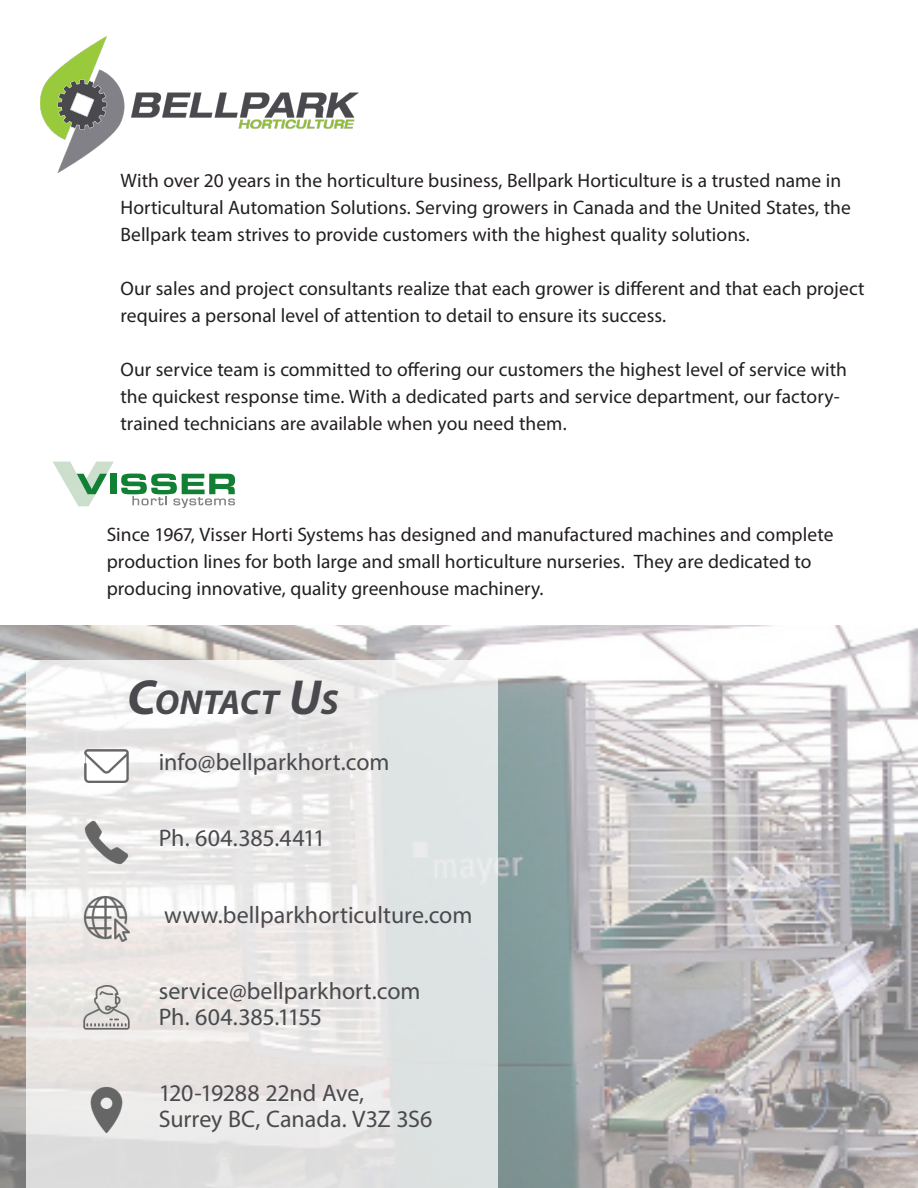
<style>
.page{position:relative;width:918px;height:1188px;background:#fff}
.page>*{position:absolute;margin:0;border:0;box-sizing:border-box;transform-origin:0 0}
.t1{font:italic 700 34.65px "Myriad Pro";letter-spacing:-.005em;color:#4a4a4e}
.t2{font:24px "Myriad Pro";color:#4a4a4e}
.t3{font:19.5px/27px "Myriad Pro";color:#231f20}
.s1{font-size:49.5px}
</style>
<div class="page">
<img style="left:0;top:625px;width:918px;height:563px">
<svg style="left:26px;top:661px;width:471px;height:527px;fill:#e7e5e5"></svg>
<img style="left:83px;top:895px;width:48px;height:48px">
<img style="left:83px;top:1086px;width:48px;height:48px">
<img style="left:83px;top:983px;width:48px;height:48px">
<img style="left:83px;top:819px;width:48px;height:48px">
<img style="left:83px;top:742px;width:48px;height:48px">
<img style="left:40px;top:36px;width:319px;height:136px">
<svg style="left:53px;top:462px;width:61px;height:44px"></svg>
<div style="left:110px;top:474px;width:6px;height:20px;background:#118034"></div>
<svg style="left:121px;top:474px;width:114px;height:34px"></svg>
<p class="t3" style="left:120px;top:167px;width:732px">With over 20 years in the horticulture business, Bellpark Horticulture is a trusted name in<br>Horticultural Automation Solutions. Serving growers in Canada and the United States, the<br>Bellpark team strives to provide customers with the highest quality solutions.</p>
<p class="t3" style="left:120px;top:275px;width:746px">Our sales and project consultants realize that each grower is different and that each project requires a personal level of attention to detail to ensure its success.</p>
<p class="t3" style="left:120px;top:356px;width:728px">Our service team is committed to offering our customers the highest level of service with the quickest response time. With a dedicated parts and service department, our factory&shy;trained technicians are available when you need them.</p>
<p class="t3" style="left:107px;top:521px;width:728px">Since 1967, Visser Horti Systems has designed and manufactured machines and complete production lines for both large and small horticulture nurseries. They are dedicated to producing innovative, quality greenhouse machinery.</p>
<p class="t1" style="left:127px;top:680px;width:213px"><span class="s1">C</span>ONTACT <span class="s1">U</span>S</p>
<p class="t2" style="left:159px;top:747px;width:232px">info@bellparkhort.com</p>
<p class="t2" style="left:159px;top:824px;width:168px">Ph. 604.385.4411</p>
<p class="t2" style="left:164px;top:900px;width:310px">www.bellparkhorticulture.com</p>
<p class="t2" style="left:159px;top:977px;width:263px">service@bellparkhort.com</p>
<p class="t2" style="left:159px;top:1002px;width:165px">Ph. 604.385.1155</p>
<p class="t2" style="left:159px;top:1079px;width:207px">120-19288 22nd Ave,</p>
<p class="t2" style="left:159px;top:1104px;width:275px">Surrey BC, Canada. V3Z 3S6</p>
</div>
